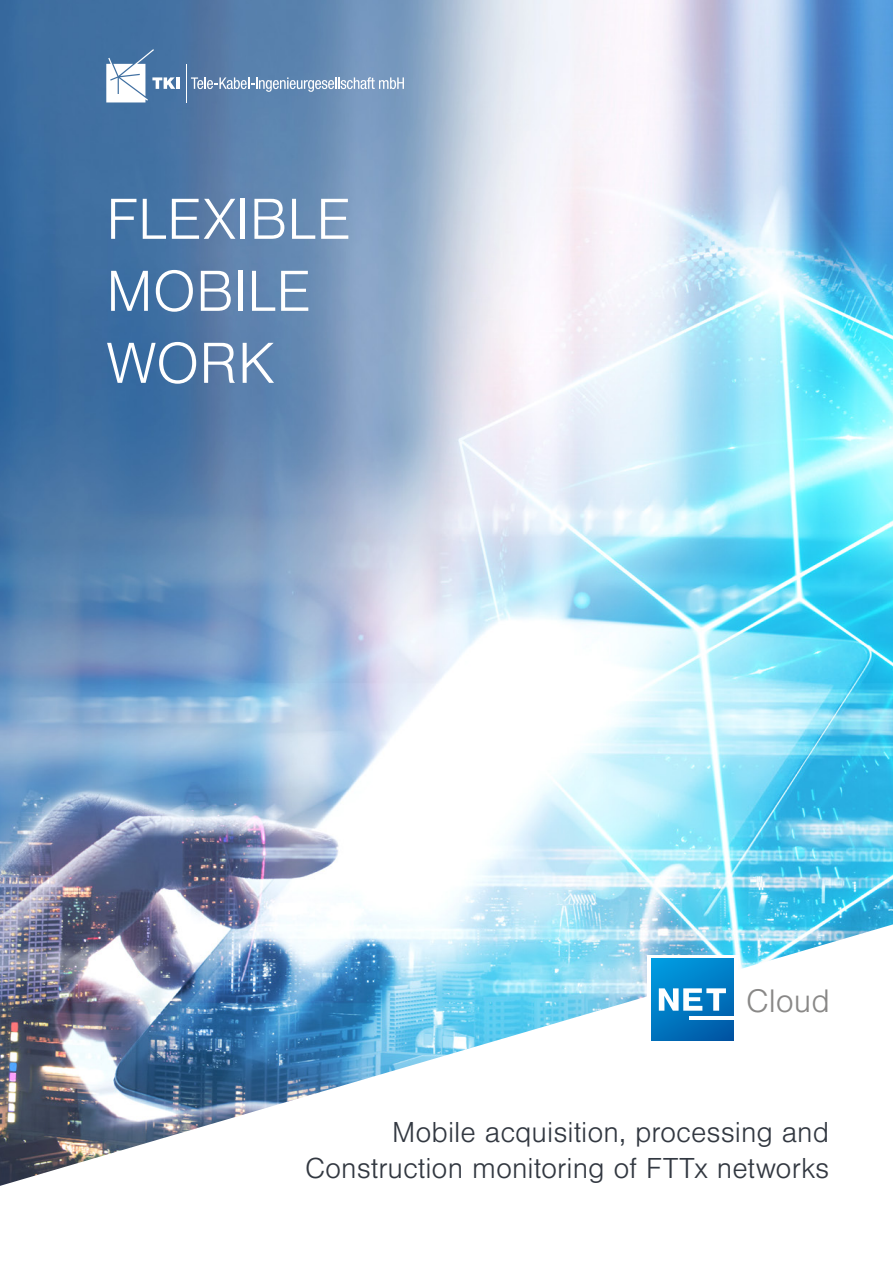
<style>
.page{position:relative;width:893px;height:1263px;background:#fff}
.page>*{position:absolute;margin:0;border:0;box-sizing:border-box;transform-origin:0 0}
.t1{font:300 60px/72px "Nimbus San";color:#fff}
.t2{font:300 33.75px "Nimbus San";color:#898887}
.t3{font:300 30px/36px "Nimbus San";color:#323841;text-align:right}
</style>
<div class="page">
<img style="left:0;top:0;width:893px;height:924px">
<hr style="left:186px;top:64px;width:1px;height:38px;background:#fff">
<svg style="left:106px;top:49px;width:73px;height:53px"></svg>
<svg style="left:191px;top:77px;width:213px;height:15px;background:#8fa9c7"></svg>
<img style="left:0;top:924px;width:893px;height:262px">
<svg style="left:651px;top:959px;width:83px;height:81px;background:#027cc4"></svg>
<hr style="left:689px;top:1016px;width:45px;height:3px;background:#fff">
<svg style="left:659px;top:988px;width:67px;height:23px"></svg>
<h1 class="t1" style="left:106px;top:185px;width:246px">FLEXIBLE<br>MOBILE<br>WORK</h1>
<p class="t2" style="left:746px;top:983px;width:85px">Cloud</p>
<p class="t3" style="left:305px;top:1115px;width:526px">Mobile acquisition, processing and<br>Construction monitoring of FTTx networks</p>
</div>
